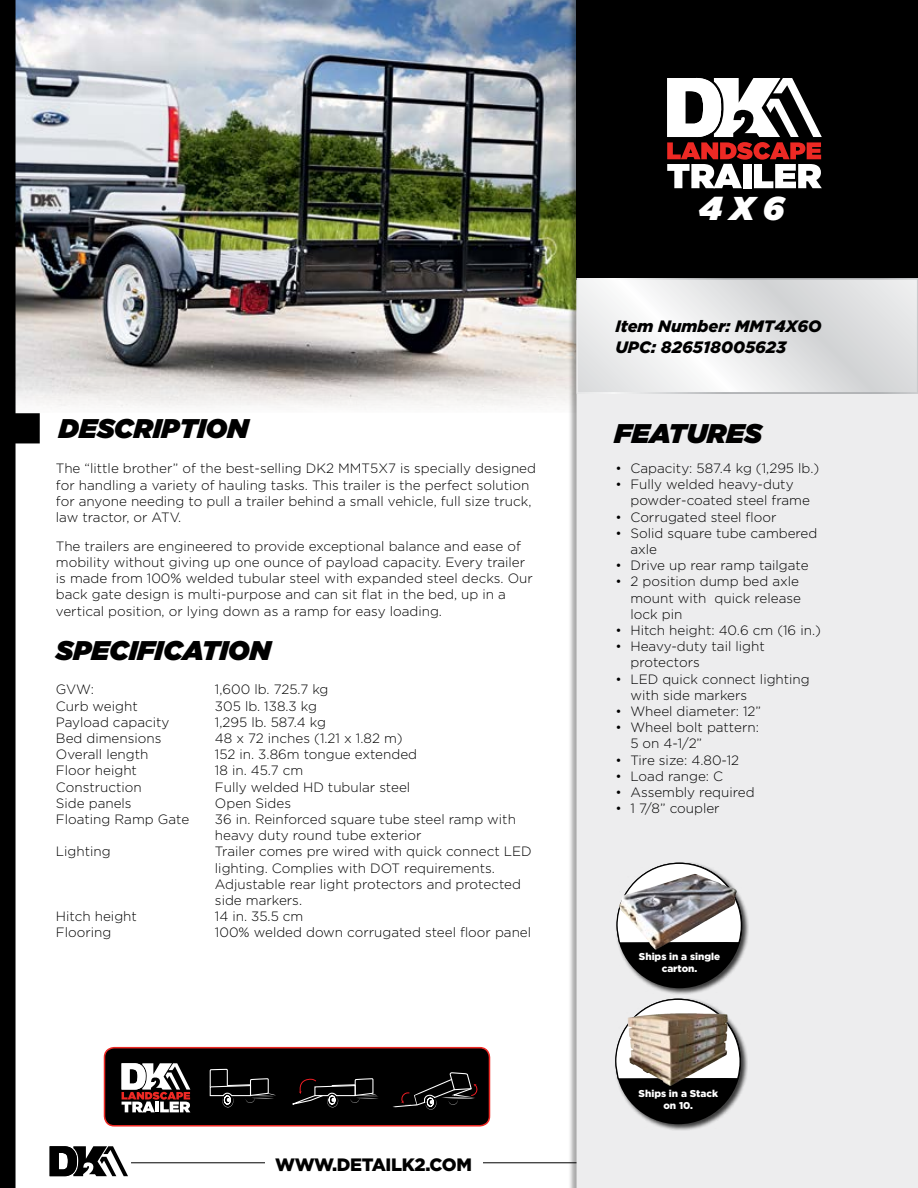
<style>
.page{position:relative;width:918px;height:1188px;background:#fff}
.page>*{position:absolute;margin:0;border:0;box-sizing:border-box;transform-origin:0 0}
.t1{font:italic 900 33px "Gotham";color:#fff}
.t2{font:italic 900 27px "Gotham";color:#000}
.t3{font:900 18px "Gotham";letter-spacing:-.02em;color:#000}
.t4{font:italic 900 16.5px/21px "Gotham";color:#000}
.t5{font:300 13.5px/16.2px "Gotham";color:#000}
.t6{font:900 9.9px/12px "Gotham";color:#fff;text-align:center}
</style>
<div class="page">
<img style="left:40px;top:0;width:528px;height:408px">
<hr style="left:131px;top:1162px;width:787px;height:1px;background:#000">
<div style="left:568px;top:0;width:350px;height:1188px;background:#000;opacity:.34"></div>
<div style="left:577px;top:394px;width:341px;height:794px;background:#ededee"></div>
<div style="left:577px;top:0;width:341px;height:280px;background:#000"></div>
<svg style="left:580px;top:281px;width:335px;height:110px"></svg>
<div style="left:577px;top:278px;width:341px;height:116px;border:2px solid #fff"></div>
<svg style="left:0;top:0;width:40px;height:1188px"></svg>
<div style="left:37px;top:1146px;width:94px;height:34px;background:#fff"></div>
<svg style="left:50px;top:1146px;width:78px;height:30px"></svg>
<div style="left:265px;top:1156px;width:218px;height:24px;background:#fff"></div>
<div style="left:615px;top:862px;width:134px;height:133px;background:#000;opacity:.75"></div>
<div style="left:617px;top:863px;width:125px;height:125px;background:#000;border-radius:50%"></div>
<div style="left:614px;top:998px;width:134px;height:133px;background:#000;opacity:.75"></div>
<div style="left:615px;top:999px;width:126px;height:125px;background:#000;border-radius:50%"></div>
<svg style="left:616px;top:862px;width:127px;height:82px;background:#bdbaba"></svg>
<svg style="left:615px;top:998px;width:126px;height:82px;background:#bbb7b3"></svg>
<img style="left:619px;top:874px;width:76px;height:64px">
<img style="left:628px;top:1013px;width:65px;height:65px">
<svg style="left:105px;top:1048px;width:384px;height:78px;background:#1a1717"></svg>
<div style="left:104px;top:1047px;width:386px;height:80px;border:2px solid #ee2924;border-radius:10px"></div>
<svg style="left:667px;top:77px;width:155px;height:112px"></svg>
<h2 class="t2" style="left:59px;top:409px;width:191px">DESCRIPTION</h2>
<p class="t5" style="left:56px;top:460px;width:482px">The “little brother” of the best-selling DK2 MMT5X7 is specially designed for handling a variety of hauling tasks. This trailer is the perfect solution for anyone needing to pull a trailer behind a small vehicle, full size truck, law tractor, or ATV.</p>
<p class="t5" style="left:56px;top:538px;width:478px">The trailers are engineered to provide exceptional balance and ease of mobility without giving up one ounce of payload capacity. Every trailer is made from 100% welded tubular steel with expanded steel decks. Our back gate design is multi-purpose and can sit flat in the bed, up in a vertical position, or lying down as a ramp for easy loading.</p>
<h2 class="t2" style="left:56px;top:631px;width:216px">SPECIFICATION</h2>
<p class="t5" style="left:56px;top:681px;width:40px">GVW:</p>
<p class="t5" style="left:215px;top:681px;width:115px">1,600 lb. 725.7 kg</p>
<p class="t5" style="left:56px;top:697px;width:83px">Curb weight</p>
<p class="t5" style="left:215px;top:697px;width:104px">305 lb. 138.3 kg</p>
<p class="t5" style="left:56px;top:714px;width:115px">Payload capacity</p>
<p class="t5" style="left:215px;top:714px;width:113px">1,295 lb. 587.4 kg</p>
<p class="t5" style="left:56px;top:730px;width:107px">Bed dimensions</p>
<p class="t5" style="left:215px;top:730px;width:189px">48 x 72 inches (1.21 x 1.82 m)</p>
<p class="t5" style="left:56px;top:746px;width:94px">Overall length</p>
<p class="t5" style="left:215px;top:746px;width:204px">152 in. 3.86m tongue extended</p>
<p class="t5" style="left:56px;top:762px;width:83px">Floor height</p>
<p class="t5" style="left:215px;top:762px;width:90px">18 in. 45.7 cm</p>
<p class="t5" style="left:56px;top:778px;width:87px">Construction</p>
<p class="t5" style="left:215px;top:778px;width:197px">Fully welded HD tubular steel</p>
<p class="t5" style="left:56px;top:795px;width:77px">Side panels</p>
<p class="t5" style="left:215px;top:795px;width:78px">Open Sides</p>
<p class="t5" style="left:56px;top:811px;width:135px">Floating Ramp Gate</p>
<p class="t5" style="left:215px;top:811px;width:303px">36 in. Reinforced square tube steel ramp with heavy duty round tube exterior</p>
<p class="t5" style="left:56px;top:843px;width:56px">Lighting</p>
<p class="t5" style="left:215px;top:843px;width:318px">Trailer comes pre wired with quick connect LED lighting. Complies with DOT requirements.<br>Adjustable rear light protectors and protected side markers.</p>
<p class="t5" style="left:56px;top:908px;width:82px">Hitch height</p>
<p class="t5" style="left:215px;top:908px;width:90px">14 in. 35.5 cm</p>
<p class="t5" style="left:56px;top:924px;width:57px">Flooring</p>
<p class="t5" style="left:215px;top:924px;width:318px">100% welded down corrugated steel floor panel</p>
<h3 class="t3" style="left:275px;top:1152px;width:198px">WWW.DETAILK2.COM</h3>
<h1 class="t1" style="left:699px;top:185px;width:87px">4 X 6</h1>
<p class="t4" style="left:615px;top:315px;width:208px">Item Number: MMT4X6O<br>UPC: 826518005623</p>
<h2 class="t2" style="left:614px;top:414px;width:149px">FEATURES</h2>
<p class="t5" style="left:615px;top:460px;width:205px">• Capacity: 587.4 kg (1,295 lb.)</p>
<p class="t5" style="left:630px;top:476px;width:181px;text-indent:-15px">• Fully welded heavy-duty powder-coated steel frame</p>
<p class="t5" style="left:615px;top:508px;width:163px">• Corrugated steel floor</p>
<p class="t5" style="left:630px;top:525px;width:189px;text-indent:-15px">• Solid square tube cambered axle</p>
<p class="t5" style="left:615px;top:557px;width:195px">• Drive up rear ramp tailgate</p>
<p class="t5" style="left:630px;top:573px;width:172px;text-indent:-15px">• 2 position dump bed axle mount with quick release lock pin</p>
<p class="t5" style="left:615px;top:622px;width:207px">• Hitch height: 40.6 cm (16 in.)</p>
<p class="t5" style="left:630px;top:638px;width:136px;text-indent:-15px">• Heavy-duty tail light protectors</p>
<p class="t5" style="left:630px;top:670px;width:181px;text-indent:-15px">• LED quick connect lighting with side markers</p>
<p class="t5" style="left:615px;top:703px;width:147px">• Wheel diameter: 12”</p>
<p class="t5" style="left:630px;top:719px;width:130px;text-indent:-15px">• Wheel bolt pattern:<br>5 on 4-1/2”</p>
<p class="t5" style="left:615px;top:751px;width:125px">• Tire size: 4.80-12</p>
<p class="t5" style="left:615px;top:768px;width:109px">• Load range: C</p>
<p class="t5" style="left:615px;top:784px;width:141px">• Assembly required</p>
<p class="t5" style="left:615px;top:800px;width:106px">• 1 7/8” coupler</p>
<p class="t6" style="left:639px;top:950px;width:83px">Ships in a single carton.</p>
<p class="t6" style="left:639px;top:1088px;width:81px">Ships in a Stack on 10.</p>
</div>
